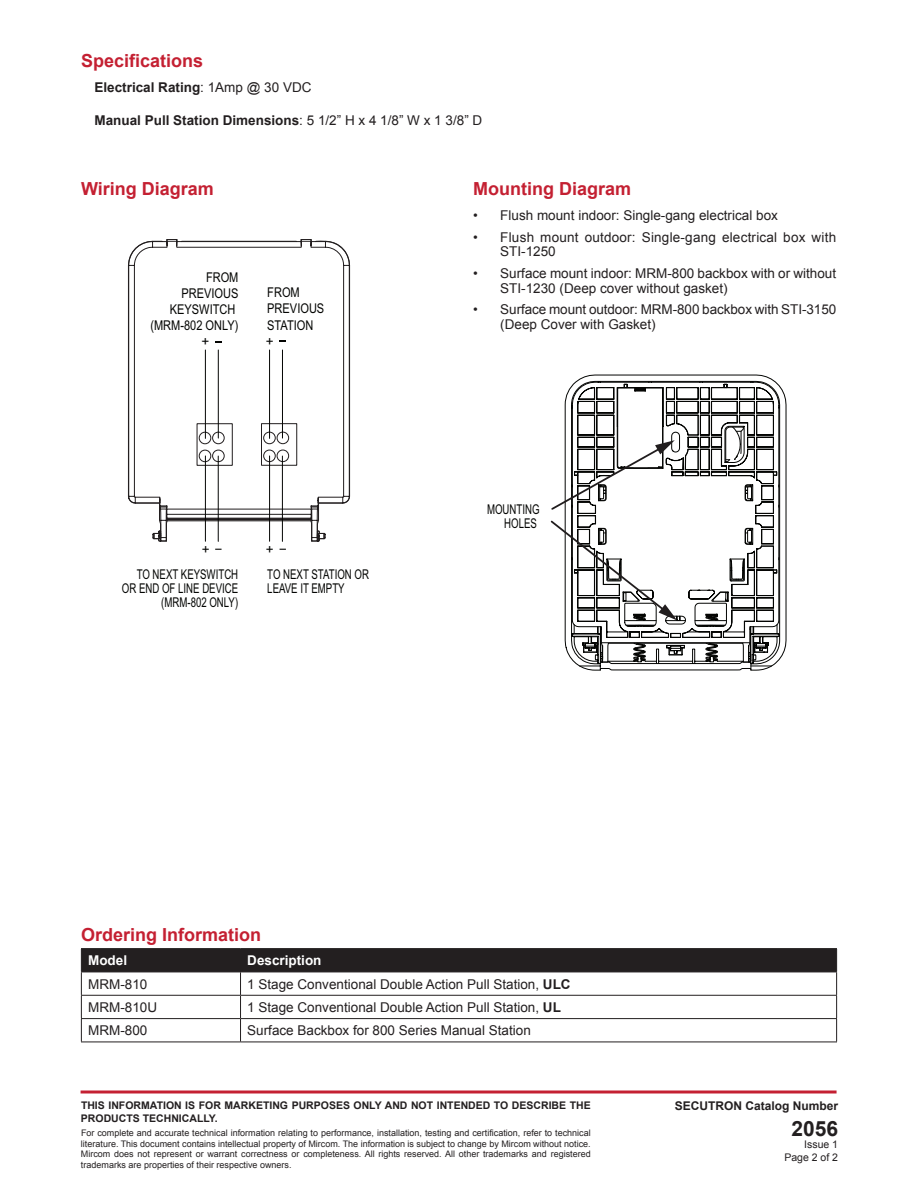
<style>
.page{position:relative;width:918px;height:1188px;background:#fff}
.page>*{position:absolute;margin:0;border:0;box-sizing:border-box;transform-origin:0 0}
.t1{font:700 21px "Arial";color:#231f20}
.t2{font:700 18px "Arial";color:#c42032}
.t3{font:13.5px/14.9px "Arial";color:#231f20}
.t4{font:13.5px/14.1px "Arial Narrow";color:#040503;text-align:right;scale:.87 1}
.t5{font:700 13.5px "Arial";color:#231f20}
.t6{font:13.5px/16.2px "Arial Narrow";color:#040503}
.t7{font:700 13.5px "Arial";color:#fff}
.t8{font:13.5px "Arial";color:#040503}
.t9{font:700 12px "Arial";color:#231f20}
.t10{font:700 10.5px/12.6px "Arial";color:#231f20}
.t11{font:10.5px/12.6px "Arial";color:#231f20;text-align:right}
.t12{font:9px/10.8px "Arial";color:#231f20;text-align:justify}
.s1{font-weight:400}
.s2{font-weight:700}
</style>
<div class="page">
<hr style="left:81px;top:1090px;width:756px;height:3px;background:#c42032">
<hr style="left:81px;top:1042px;width:160px;height:1px;background:#231f20">
<hr style="left:241px;top:1042px;width:596px;height:1px;background:#231f20">
<hr style="left:81px;top:948px;width:160px;height:1px;background:#231f20">
<hr style="left:241px;top:948px;width:596px;height:1px;background:#231f20">
<svg style="left:81px;top:949px;width:756px;height:93px"></svg>
<hr style="left:81px;top:972px;width:160px;height:1px;background:#231f20">
<hr style="left:241px;top:972px;width:596px;height:1px;background:#231f20">
<svg style="left:128px;top:239px;width:222px;height:303px"></svg>
<hr style="left:205px;top:350px;width:1px;height:88px;background:#040503">
<hr style="left:218px;top:456px;width:1px;height:85px;background:#040503">
<hr style="left:218px;top:350px;width:1px;height:88px;background:#040503">
<hr style="left:205px;top:456px;width:1px;height:85px;background:#040503">
<hr style="left:269px;top:350px;width:1px;height:88px;background:#040503">
<hr style="left:282px;top:456px;width:1px;height:85px;background:#040503">
<hr style="left:282px;top:350px;width:1px;height:88px;background:#040503">
<hr style="left:269px;top:456px;width:1px;height:85px;background:#040503">
<svg style="left:576px;top:374px;width:209px;height:297px"></svg>
<svg style="left:573px;top:381px;width:207px;height:289px"></svg>
<svg style="left:550px;top:384px;width:228px;height:279px"></svg>
<h2 class="t2" style="left:81px;top:54px;width:124px">Specifications</h2>
<p class="t5" style="left:94px;top:83px;width:219px">Electrical Rating<span class="s1">: 1Amp @ 30 VDC</span></p>
<p class="t5" style="left:94px;top:115px;width:389px">Manual Pull Station Dimensions<span class="s1">: 5 1/2” H x 4 1/8” W x 1 3/8” D</span></p>
<h2 class="t2" style="left:81px;top:182px;width:134px">Wiring Diagram</h2>
<h2 class="t2" style="left:473px;top:182px;width:160px">Mounting Diagram</h2>
<p class="t3" style="left:473px;top:209px;width:306px">• Flush mount indoor: Single-gang electrical box</p>
<p class="t3" style="left:500px;top:231px;width:337px;text-indent:-27px">• Flush mount outdoor: Single-gang electrical box with<br>STI-1250</p>
<p class="t3" style="left:500px;top:267px;width:337px;text-indent:-27px">• Surface mount indoor: MRM-800 backbox with or without<br>STI-1230 (Deep cover without gasket)</p>
<p class="t3" style="left:500px;top:304px;width:337px;text-indent:-27px">• Surface mount outdoor: MRM-800 backbox with STI-3150 (Deep Cover with Gasket)</p>
<p class="t8" style="left:202px;top:334px;width:9px">+</p>
<p class="t6" style="left:150px;top:270px;width:90px;text-align:right">FROM<br>PREVIOUS<br>KEYSWITCH (MRM-802 ONLY)</p>
<p class="t6" style="left:267px;top:286px;width:59px">FROM<br>PREVIOUS<br>STATION</p>
<p class="t8" style="left:266px;top:334px;width:9px">+</p>
<p class="t8" style="left:202px;top:541px;width:9px">+</p>
<p class="t4" style="left:122px;top:568px;width:135px">TO NEXT KEYSWITCH<br>OR END OF LINE DEVICE (MRM-802 ONLY)</p>
<p class="t8" style="left:266px;top:541px;width:9px">+</p>
<p class="t4" style="left:267px;top:568px;width:119px;text-align:left">TO NEXT STATION OR<br>LEAVE IT EMPTY</p>
<p class="t4" style="left:487px;top:503px;width:62px">MOUNTING<br>HOLES</p>
<h2 class="t2" style="left:81px;top:928px;width:182px">Ordering Information</h2>
<p class="t7" style="left:88px;top:955px;width:41px">Model</p>
<p class="t7" style="left:247px;top:955px;width:76px">Description</p>
<p class="t3" style="left:88px;top:978px;width:61px">MRM-810</p>
<p class="t3" style="left:247px;top:978px;width:325px">1 Stage Conventional Double Action Pull Station, <span class="s2">ULC</span></p>
<p class="t3" style="left:88px;top:1001px;width:70px">MRM-810U</p>
<p class="t3" style="left:247px;top:1001px;width:315px">1 Stage Conventional Double Action Pull Station, <span class="s2">UL</span></p>
<p class="t3" style="left:88px;top:1024px;width:61px">MRM-800</p>
<p class="t3" style="left:247px;top:1024px;width:285px">Surface Backbox for 800 Series Manual Station</p>
<p class="t10" style="left:81px;top:1100px;width:511px">THIS INFORMATION IS FOR MARKETING PURPOSES ONLY AND NOT INTENDED TO DESCRIBE THE<br>PRODUCTS TECHNICALLY.</p>
<p class="t12" style="left:81px;top:1128px;width:511px">For complete and accurate technical information relating to performance, installation, testing and certification, refer to technical literature. This document contains intellectual property of Mircom. The information is subject to change by Mircom without notice.<br>Mircom does not represent or warrant correctness or completeness. All rights reserved. All other trademarks and registered trademarks are properties of their respective owners.</p>
<p class="t9" style="left:675px;top:1102px;width:165px">SECUTRON Catalog Number</p>
<h1 class="t1" style="left:791px;top:1120px;width:48px">2056</h1>
<p class="t11" style="left:784px;top:1139px;width:55px">Issue 1<br>Page 2 of 2</p>
</div>
